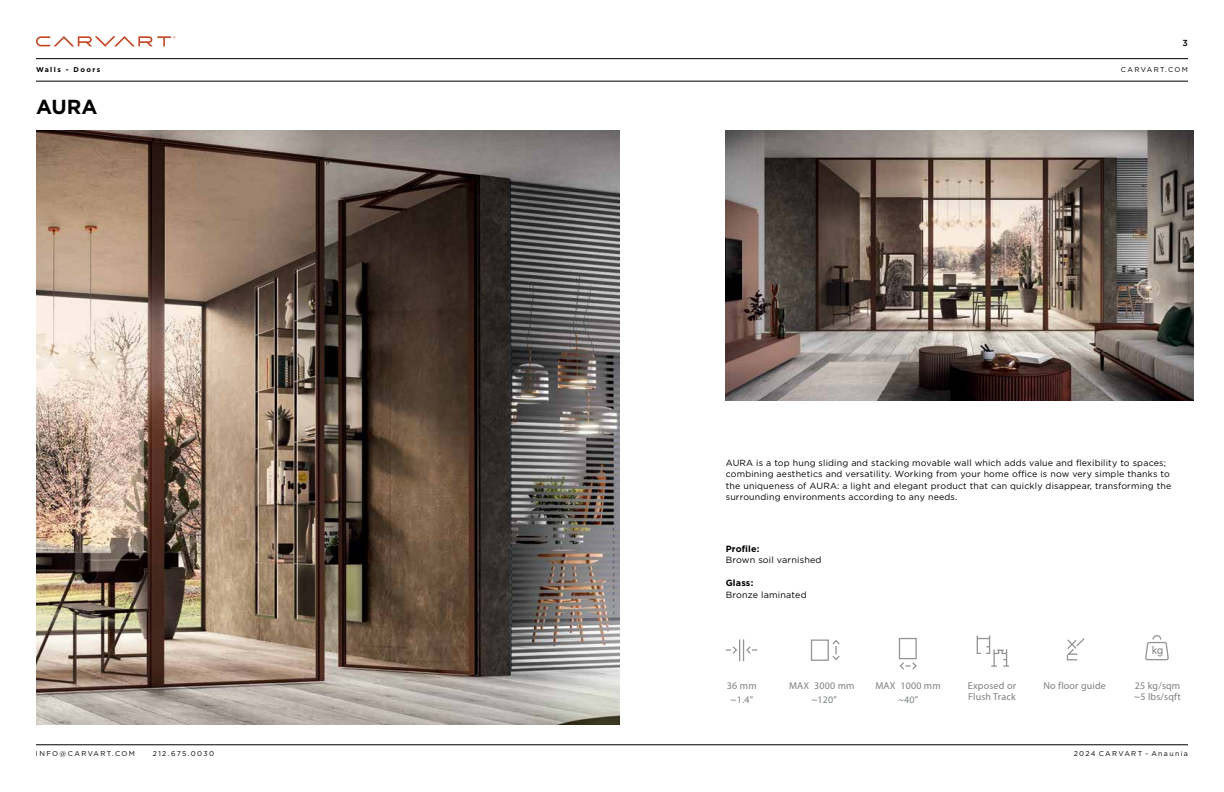
<style>
.page{position:relative;width:1224px;height:792px;background:#fff}
.page>*{position:absolute;margin:0;border:0;box-sizing:border-box;transform-origin:0 0}
.t1{font:700 20.3px "Gotham";color:#000}
.t2{font:10px/14.4px "Myriad Pro";letter-spacing:.02em;color:#7c8081;text-align:center}
.t3{font:9px "Gotham";letter-spacing:.02em;color:#000}
.t4{font:700 9px "Gotham";letter-spacing:.02em;color:#000}
.t5{font:8.9px/11.5px "Gotham";letter-spacing:.02em;color:#000}
.t6{font:500 8.8px "Gotham";color:#000}
.t7{font:7px "Gotham";letter-spacing:.195em;color:#000}
.t8{font:700 7px "Gotham";letter-spacing:.2em;color:#000}
</style>
<div class="page">
<svg style="left:36px;top:36px;width:140px;height:11px"></svg>
<hr style="left:36px;top:81px;width:1152px;height:1px;background:#000">
<hr style="left:36px;top:58px;width:1152px;height:1px;background:#000">
<hr style="left:36px;top:745px;width:1152px;height:1px;background:#000">
<img style="left:36px;top:131px;width:583px;height:593px">
<img style="left:726px;top:131px;width:467px;height:269px">
<svg style="left:725px;top:639px;width:33px;height:23px"></svg>
<svg style="left:810px;top:639px;width:30px;height:22px"></svg>
<svg style="left:1145px;top:635px;width:24px;height:26px"></svg>
<svg style="left:1066px;top:638px;width:19px;height:23px"></svg>
<svg style="left:898px;top:637px;width:19px;height:33px"></svg>
<svg style="left:976px;top:635px;width:33px;height:32px"></svg>
<p class="t6" style="left:1183px;top:37px;width:7px">3</p>
<p class="t8" style="left:36px;top:65px;width:66px">Walls - Doors</p>
<p class="t7" style="left:1121px;top:65px;width:69px">CARVART.COM</p>
<h1 class="t1" style="left:36px;top:93px;width:63px">AURA</h1>
<p class="t5" style="left:726px;top:457px;width:447px">AURA is a top hung sliding and stacking movable wall which adds value and flexibility to spaces; combining aesthetics and versatility. Working from your home office is now very simple thanks to the uniqueness of AURA: a light and elegant product that can quickly disappear, transforming the surrounding environments according to any needs.</p>
<p class="t4" style="left:726px;top:543px;width:35px">Profile:</p>
<p class="t3" style="left:726px;top:554px;width:97px">Brown soil varnished</p>
<p class="t4" style="left:726px;top:577px;width:29px">Glass:</p>
<p class="t3" style="left:726px;top:589px;width:82px">Bronze laminated</p>
<p class="t2" style="left:968px;top:680px;width:50px;line-height:11px;text-align:left">Exposed or<br>Flush Track</p>
<p class="t2" style="left:1043px;top:678px;width:64px">No floor guide</p>
<p class="t2" style="left:789px;top:678px;width:67px">MAX 3000 mm ~120"</p>
<p class="t2" style="left:1134px;top:680px;width:48px;line-height:11px;text-align:left">25 kg/sqm ~5 lbs/sqft</p>
<p class="t2" style="left:727px;top:678px;width:31px">36 mm ~1.4"</p>
<p class="t2" style="left:875px;top:678px;width:67px">MAX 1000 mm ~40"</p>
<p class="t7" style="left:153px;top:749px;width:63px">212.675.0030</p>
<p class="t7" style="left:36px;top:749px;width:100px">INFO@CARVART.COM</p>
<p class="t7" style="left:1074px;top:749px;width:116px">2024 CARVART - Anaunia</p>
</div>
